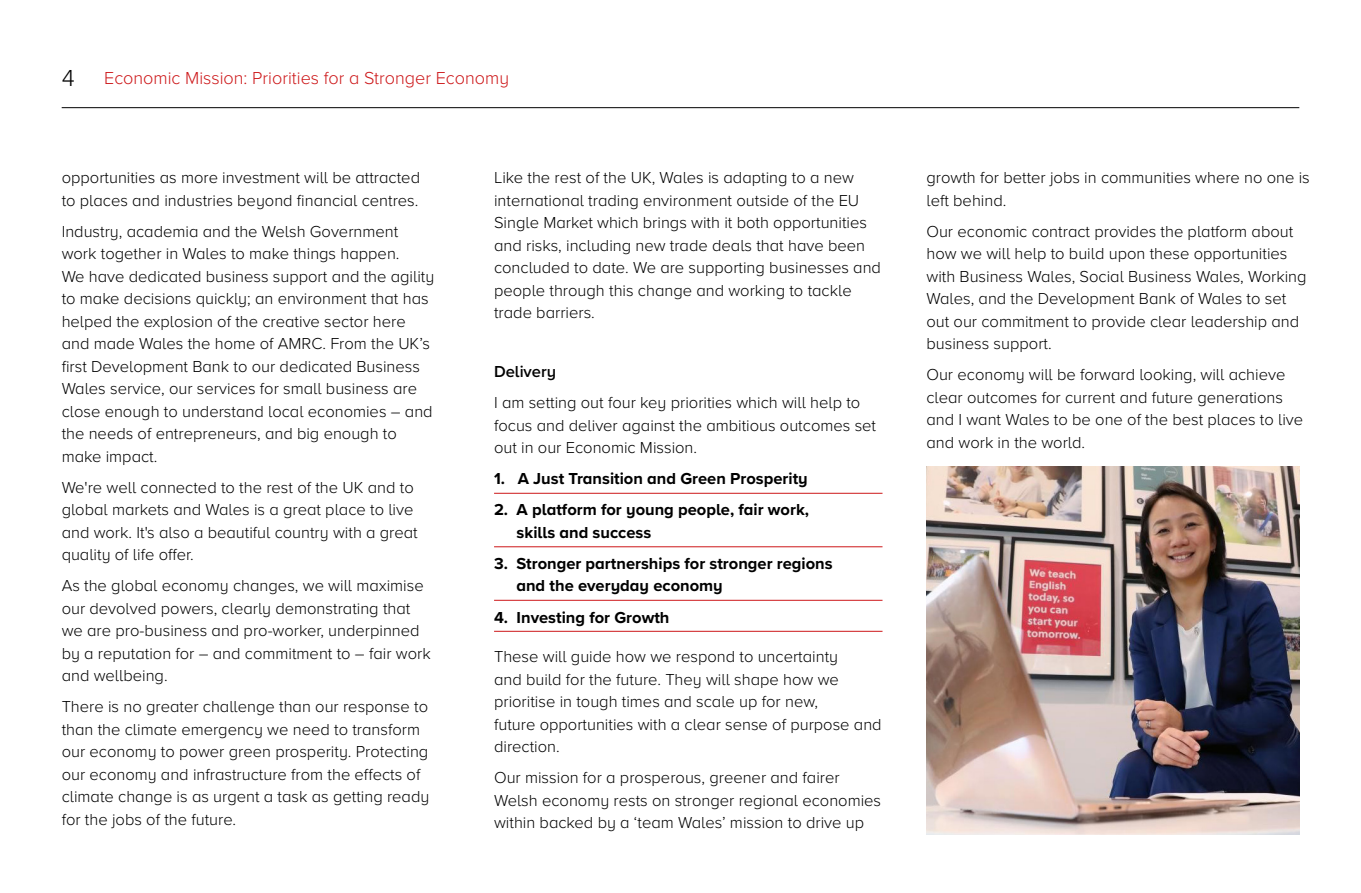
<style>
.page{position:relative;width:1361px;height:893px;background:#fff}
.page>*{position:absolute;margin:0;border:0;box-sizing:border-box;transform-origin:0 0}
.t1{font:300 18px "Proxima Nova";color:#cd1719}
.Body_1{font:300 16.5px/22.5px "Proxima Nova";color:#000}
.t2{font:700 16.5px/22.5px "Proxima Nova";color:#000}
.Sub_heading_1{font:600 16.5px "Proxima Nova";color:#000}
.s1{font-size:24px;color:#000}
</style>
<div class="page">
<hr style="left:62px;top:107px;width:1237px;height:1px;background:#000">
<hr style="left:494px;top:493px;width:388px;height:1px;background:#cd1719">
<hr style="left:494px;top:546px;width:388px;height:1px;background:#cd1719">
<hr style="left:494px;top:600px;width:388px;height:1px;background:#cd1719">
<hr style="left:494px;top:631px;width:388px;height:1px;background:#cd1719">
<img style="left:926px;top:467px;width:373px;height:367px">
<p class="t1" style="left:62px;top:65px;width:449px"><span class="s1">4</span> Economic Mission: Priorities for a Stronger Economy</p>
<p class="Body_1" style="left:62px;top:165px;width:360px">opportunities as more investment will be attracted to places and industries beyond financial centres.</p>
<p class="Body_1" style="left:62px;top:219px;width:374px">Industry, academia and the Welsh Government work together in Wales to make things happen.<br>We have dedicated business support and the agility to make decisions quickly; an environment that has helped the explosion of the creative sector here and made Wales the home of AMRC. From the UK’s first Development Bank to our dedicated Business Wales service, our services for small business are close enough to understand local economies – and the needs of entrepreneurs, and big enough to make impact.</p>
<p class="Body_1" style="left:62px;top:475px;width:358px">We're well connected to the rest of the UK and to global markets and Wales is a great place to live and work. It's also a beautiful country with a great quality of life offer.</p>
<p class="Body_1" style="left:62px;top:573px;width:370px">As the global economy changes, we will maximise our devolved powers, clearly demonstrating that we are pro-business and pro-worker, underpinned by a reputation for – and commitment to – fair work and wellbeing.</p>
<p class="Body_1" style="left:62px;top:694px;width:369px">There is no greater challenge than our response to than the climate emergency we need to transform our economy to power green prosperity. Protecting our economy and infrastructure from the effects of climate change is as urgent a task as getting ready for the jobs of the future.</p>
<p class="Body_1" style="left:494px;top:165px;width:388px">Like the rest of the UK, Wales is adapting to a new international trading environment outside of the EU Single Market which brings with it both opportunities and risks, including new trade deals that have been concluded to date. We are supporting businesses and people through this change and working to tackle trade barriers.</p>
<p class="Sub_heading_1" style="left:494px;top:360px;width:64px">Delivery</p>
<p class="Body_1" style="left:494px;top:391px;width:383px">I am setting out four key priorities which will help to focus and deliver against the ambitious outcomes set out in our Economic Mission.</p>
<p class="t2" style="left:494px;top:467px;width:315px">1. A Just Transition and Green Prosperity</p>
<p class="t2" style="left:517px;top:498px;width:294px;text-indent:-23px">2. A platform for young people, fair work, skills and success</p>
<p class="t2" style="left:516px;top:552px;width:318px;text-indent:-22px">3. Stronger partnerships for stronger regions and the everyday economy</p>
<p class="t2" style="left:494px;top:605px;width:177px">4. Investing for Growth</p>
<p class="Body_1" style="left:494px;top:644px;width:389px">These will guide how we respond to uncertainty<br>and build for the future. They will shape how we prioritise in tough times and scale up for new,<br>future opportunities with a clear sense of purpose and direction.</p>
<p class="Body_1" style="left:494px;top:765px;width:389px">Our mission for a prosperous, greener and fairer<br>Welsh economy rests on stronger regional economies within backed by a ‘team Wales’ mission to drive up</p>
<p class="Body_1" style="left:926px;top:165px;width:385px">growth for better jobs in communities where no one is left behind.</p>
<p class="Body_1" style="left:926px;top:219px;width:382px">Our economic contract provides the platform about how we will help to build upon these opportunities with Business Wales, Social Business Wales, Working Wales, and the Development Bank of Wales to set out our commitment to provide clear leadership and business support.</p>
<p class="Body_1" style="left:926px;top:362px;width:378px">Our economy will be forward looking, will achieve clear outcomes for current and future generations and I want Wales to be one of the best places to live and work in the world.</p>
</div>
